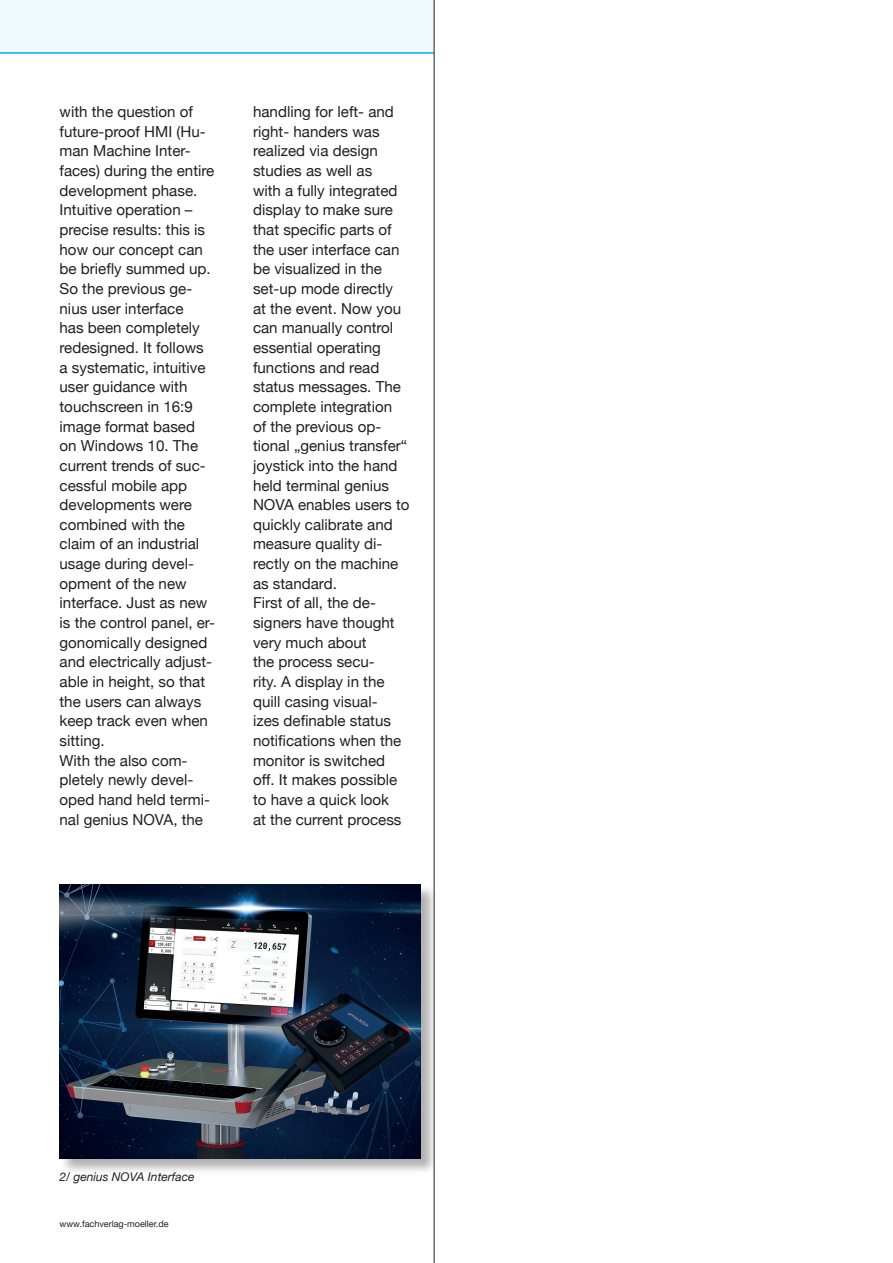
<style>
.page{position:relative;width:893px;height:1263px;background:#fff}
.page>*{position:absolute;margin:0;border:0;box-sizing:border-box;transform-origin:0 0}
.Fließtext{font:15.15px/19.6px "Helvetica Neue";color:#231f20}
.Bildunterschrift{font:italic 12px "Helvetica Neue";color:#231f20}
.t1{font:9px "Helvetica Neue";color:#231f20}
</style>
<div class="page">
<div style="left:0;top:0;width:434px;height:54px;background:#f0f9fd"></div>
<div style="left:60px;top:884px;width:378px;height:291px;background:#231f20;opacity:.35"></div>
<img style="left:60px;top:884px;width:361px;height:274px">
<p class="Fließtext" style="left:60px;top:103px;width:156px">with the question of future-proof HMI (Hu&shy;man Machine Inter&shy;faces) during the entire development phase.<br>Intuitive operation – precise results: this is how our concept can be briefly summed up.</p>
<p class="Fließtext" style="left:60px;top:280px;width:157px">So the previous ge&shy;nius user interface<br>has been completely redesigned. It follows a systematic, intuitive user guidance with touchscreen in 16:9 image format based on Windows 10. The current trends of suc&shy;cessful mobile app developments were combined with the claim of an industrial usage during devel&shy;opment of the new interface. Just as new is the control panel, er&shy;gonomically designed and electrically adjust&shy;able in height, so that the users can always keep track even when sitting.</p>
<p class="Fließtext" style="left:60px;top:751px;width:152px">With the also com&shy;pletely newly devel&shy;oped hand held termi&shy;nal genius NOVA, the</p>
<p class="Fließtext" style="left:253px;top:103px;width:158px">handling for left- and right- handers was realized via design studies as well as<br>with a fully integrated display to make sure that specific parts of the user interface can be visualized in the set-up mode directly at the event. Now you can manually control essential operating functions and read status messages. The complete integration<br>of the previous op&shy;tional „genius transfer“ joystick into the hand held terminal genius<br>NOVA enables users to quickly calibrate and measure quality di&shy;rectly on the machine as standard.</p>
<p class="Fließtext" style="left:253px;top:594px;width:150px">First of all, the de&shy;signers have thought very much about<br>the process secu&shy;rity. A display in the quill casing visual&shy;izes definable status notifications when the monitor is switched off. It makes possible to have a quick look at the current process</p>
<p class="Bildunterschrift" style="left:60px;top:1168px;width:137px">2/ genius NOVA Interface</p>
<p class="t1" style="left:60px;top:1217px;width:110px">www.fachverlag-moeller.de</p>
</div>
